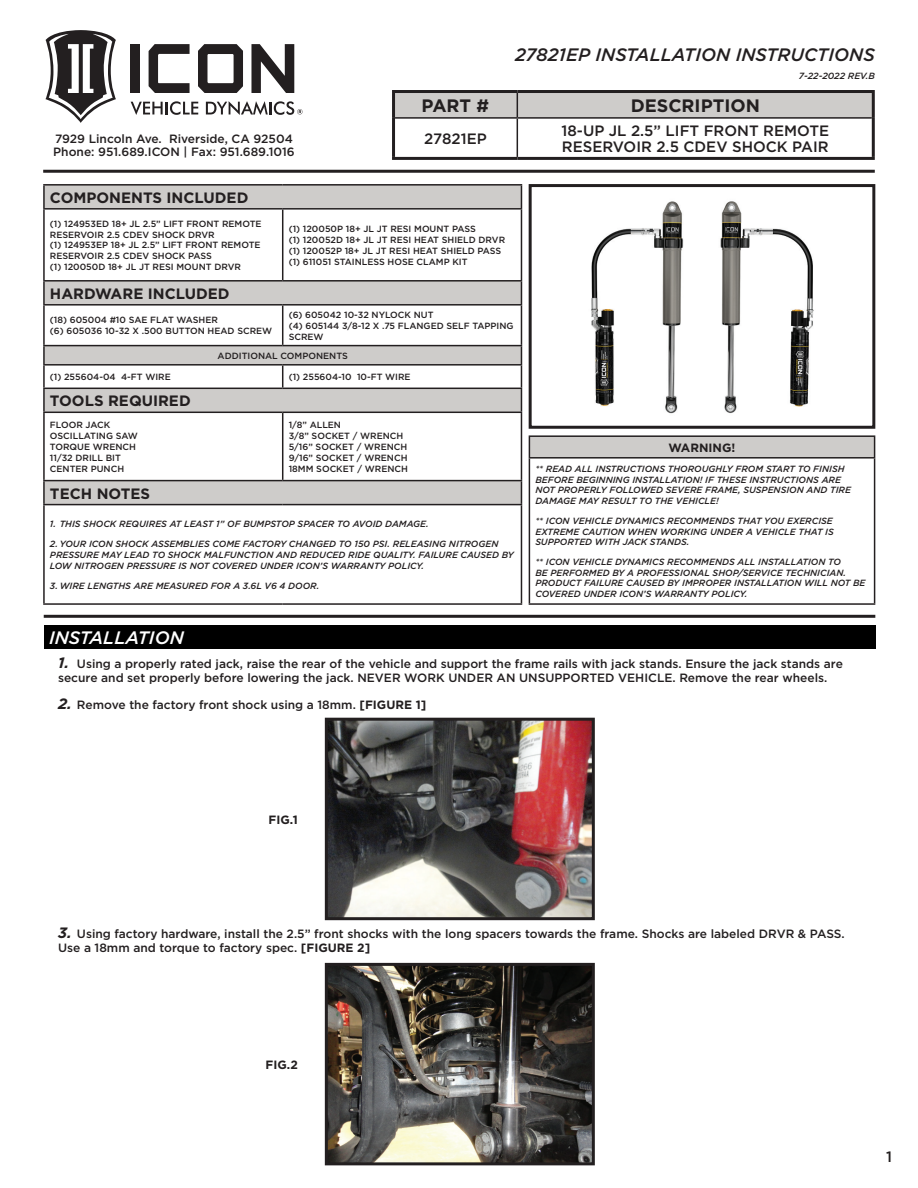
<style>
.page{position:relative;width:918px;height:1188px;background:#fff}
.page>*{position:absolute;margin:0;border:0;box-sizing:border-box;transform-origin:0 0}
.t1{font:italic 500 18px "Gotham";color:#231f20}
.t2{font:700 18px "Gotham";color:#231f20}
.t3{font:italic 500 18px "Gotham";color:#fff}
.t4{font:500 15px/16.5px "Gotham";color:#231f20}
.t5{font:700 15px "Gotham";color:#231f20}
.t6{font:500 12px/13.5px "Gotham";color:#231f20}
.t7{font:700 12px "Gotham";color:#231f20}
.t8{font:italic 500 9px/10.8px "Gotham";color:#231f20}
.t9{font:500 9px/10.8px "Gotham";color:#231f20}
.s1{font-weight:700;font-style:italic;font-size:15px}
.s2{font-weight:700}
</style>
<div class="page">
<hr style="left:43px;top:170px;width:832px;height:3px;background:#231f20">
<div style="left:395px;top:93px;width:477px;height:24px;background:#ceccca"></div>
<hr style="left:395px;top:117px;width:122px;height:2px;background:#231f20">
<hr style="left:517px;top:117px;width:355px;height:2px;background:#231f20">
<hr style="left:517px;top:119px;width:1px;height:38px;background:#231f20">
<hr style="left:392px;top:90px;width:125px;height:3px;background:#231f20">
<hr style="left:392px;top:93px;width:3px;height:25px;background:#231f20">
<hr style="left:517px;top:90px;width:358px;height:3px;background:#231f20">
<hr style="left:872px;top:93px;width:3px;height:25px;background:#231f20">
<hr style="left:392px;top:118px;width:3px;height:39px;background:#231f20">
<hr style="left:872px;top:118px;width:3px;height:39px;background:#231f20">
<hr style="left:392px;top:157px;width:125px;height:3px;background:#231f20">
<hr style="left:517px;top:157px;width:358px;height:3px;background:#231f20">
<div style="left:529px;top:436px;width:346px;height:22px;background:#ceccca"></div>
<hr style="left:529px;top:435px;width:346px;height:2px;background:#231f20">
<svg style="left:529px;top:437px;width:1px;height:20px"></svg>
<svg style="left:874px;top:437px;width:1px;height:20px"></svg>
<hr style="left:529px;top:457px;width:346px;height:2px;background:#231f20">
<hr style="left:529px;top:459px;width:1px;height:144px;background:#231f20">
<hr style="left:874px;top:459px;width:1px;height:144px;background:#231f20">
<hr style="left:529px;top:603px;width:346px;height:2px;background:#231f20">
<img style="left:591px;top:201px;width:223px;height:213px">
<div style="left:529px;top:184px;width:346px;height:245px;border:3px solid #231f20"></div>
<svg style="left:45px;top:186px;width:476px;height:318px"></svg>
<hr style="left:43px;top:184px;width:240px;height:2px;background:#231f20">
<hr style="left:43px;top:186px;width:2px;height:22px;background:#231f20">
<hr style="left:283px;top:184px;width:239px;height:2px;background:#231f20">
<svg style="left:521px;top:186px;width:1px;height:22px"></svg>
<hr style="left:43px;top:208px;width:240px;height:2px;background:#231f20">
<hr style="left:43px;top:210px;width:2px;height:70px;background:#231f20">
<hr style="left:283px;top:208px;width:239px;height:2px;background:#231f20">
<hr style="left:282px;top:210px;width:1px;height:70px;background:#231f20">
<hr style="left:521px;top:210px;width:1px;height:70px;background:#231f20">
<hr style="left:43px;top:280px;width:240px;height:2px;background:#231f20">
<hr style="left:43px;top:282px;width:2px;height:22px;background:#231f20">
<hr style="left:283px;top:280px;width:239px;height:2px;background:#231f20">
<svg style="left:521px;top:282px;width:1px;height:22px"></svg>
<hr style="left:43px;top:304px;width:240px;height:2px;background:#231f20">
<hr style="left:43px;top:306px;width:2px;height:39px;background:#231f20">
<hr style="left:283px;top:304px;width:239px;height:2px;background:#231f20">
<hr style="left:282px;top:306px;width:1px;height:39px;background:#231f20">
<hr style="left:521px;top:306px;width:1px;height:39px;background:#231f20">
<hr style="left:43px;top:345px;width:240px;height:1px;background:#231f20">
<svg style="left:43px;top:346px;width:2px;height:18px"></svg>
<hr style="left:283px;top:345px;width:239px;height:1px;background:#231f20">
<hr style="left:43px;top:364px;width:240px;height:2px;background:#231f20">
<hr style="left:43px;top:366px;width:2px;height:22px;background:#231f20">
<hr style="left:283px;top:364px;width:239px;height:2px;background:#231f20">
<svg style="left:282px;top:366px;width:1px;height:22px"></svg>
<hr style="left:43px;top:388px;width:240px;height:1px;background:#231f20">
<hr style="left:43px;top:389px;width:2px;height:23px;background:#231f20">
<hr style="left:283px;top:388px;width:239px;height:1px;background:#231f20">
<svg style="left:521px;top:346px;width:1px;height:66px"></svg>
<hr style="left:43px;top:412px;width:240px;height:1px;background:#231f20">
<hr style="left:43px;top:413px;width:2px;height:67px;background:#231f20">
<hr style="left:283px;top:412px;width:239px;height:1px;background:#231f20">
<hr style="left:282px;top:413px;width:1px;height:67px;background:#231f20">
<hr style="left:521px;top:413px;width:1px;height:67px;background:#231f20">
<hr style="left:43px;top:480px;width:240px;height:1px;background:#231f20">
<hr style="left:43px;top:481px;width:2px;height:23px;background:#231f20">
<hr style="left:283px;top:480px;width:239px;height:1px;background:#231f20">
<svg style="left:521px;top:481px;width:1px;height:23px"></svg>
<hr style="left:43px;top:504px;width:240px;height:1px;background:#231f20">
<hr style="left:43px;top:505px;width:2px;height:98px;background:#231f20">
<hr style="left:283px;top:504px;width:239px;height:1px;background:#231f20">
<hr style="left:521px;top:505px;width:1px;height:98px;background:#231f20">
<hr style="left:43px;top:603px;width:240px;height:2px;background:#231f20">
<hr style="left:283px;top:603px;width:239px;height:2px;background:#231f20">
<hr style="left:44px;top:615px;width:831px;height:3px;background:#231f20">
<div style="left:44px;top:625px;width:831px;height:24px;background:#000"></div>
<div style="left:131px;top:44px;width:9px;height:49px;background:#231f20"></div>
<svg style="left:149px;top:44px;width:41px;height:49px"></svg>
<svg style="left:198px;top:44px;width:45px;height:49px"></svg>
<svg style="left:251px;top:44px;width:43px;height:49px"></svg>
<svg style="left:131px;top:101px;width:67px;height:14px"></svg>
<svg style="left:45px;top:30px;width:71px;height:93px"></svg>
<svg style="left:206px;top:101px;width:97px;height:14px"></svg>
<img style="left:329px;top:722px;width:262px;height:194px">
<div style="left:325px;top:718px;width:270px;height:202px;border:3px solid #231f20"></div>
<img style="left:329px;top:967px;width:262px;height:194px">
<div style="left:325px;top:963px;width:270px;height:202px;border:3px solid #231f20"></div>
<h1 class="t1" style="left:515px;top:43px;width:361px">27821EP INSTALLATION INSTRUCTIONS</h1>
<h3 class="t6" style="left:53px;top:131px;width:243px">7929 Lincoln Ave. Riverside, CA 92504<br>Phone: 951.689.ICON | Fax: 951.689.1016</h3>
<p class="t8" style="left:799px;top:71px;width:77px">7-22-2022 REV.B</p>
<h1 class="t2" style="left:422px;top:94px;width:69px">PART #</h1>
<h1 class="t2" style="left:631px;top:94px;width:131px">DESCRIPTION</h1>
<h2 class="t4" style="left:424px;top:130px;width:64px">27821EP</h2>
<h2 class="t4" style="left:562px;top:122px;width:269px">18-UP JL 2.5” LIFT FRONT REMOTE<br>RESERVOIR 2.5 CDEV SHOCK PAIR</h2>
<h2 class="t5" style="left:50px;top:188px;width:200px">COMPONENTS INCLUDED</h2>
<p class="t9" style="left:50px;top:218px;width:213px">(1) 124953ED 18+ JL 2.5” LIFT FRONT REMOTE RESERVOIR 2.5 CDEV SHOCK DRVR<br>(1) 124953EP 18+ JL 2.5” LIFT FRONT REMOTE RESERVOIR 2.5 CDEV SHOCK PASS<br>(1) 120050D 18+ JL JT RESI MOUNT DRVR</p>
<p class="t9" style="left:289px;top:224px;width:218px">(1) 120050P 18+ JL JT RESI MOUNT PASS<br>(1) 120052D 18+ JL JT RESI HEAT SHIELD DRVR (1) 120052P 18+ JL JT RESI HEAT SHIELD PASS (1) 611051 STAINLESS HOSE CLAMP KIT</p>
<h2 class="t5" style="left:50px;top:284px;width:181px">HARDWARE INCLUDED</h2>
<p class="t9" style="left:50px;top:315px;width:224px">(18) 605004 #10 SAE FLAT WASHER<br>(6) 605036 10-32 X .500 BUTTON HEAD SCREW</p>
<p class="t9" style="left:289px;top:309px;width:226px">(6) 605042 10-32 NYLOCK NUT<br>(4) 605144 3/8-12 X .75 FLANGED SELF TAPPING<br>SCREW</p>
<p class="t9" style="left:218px;top:350px;width:132px">ADDITIONAL COMPONENTS</p>
<p class="t9" style="left:50px;top:371px;width:122px">(1) 255604-04 4-FT WIRE</p>
<p class="t9" style="left:289px;top:371px;width:123px">(1) 255604-10 10-FT WIRE</p>
<h2 class="t5" style="left:50px;top:391px;width:142px">TOOLS REQUIRED</h2>
<p class="t9" style="left:50px;top:420px;width:89px">FLOOR JACK<br>OSCILLATING SAW<br>TORQUE WRENCH<br>11/32 DRILL BIT<br>CENTER PUNCH</p>
<p class="t9" style="left:289px;top:420px;width:121px">1/8” ALLEN<br>3/8” SOCKET / WRENCH<br>5/16” SOCKET / WRENCH<br>9/16” SOCKET / WRENCH<br>18MM SOCKET / WRENCH</p>
<h2 class="t5" style="left:50px;top:483px;width:102px">TECH NOTES</h2>
<p class="t8" style="left:50px;top:518px;width:380px">1. THIS SHOCK REQUIRES AT LEAST 1” OF BUMPSTOP SPACER TO AVOID DAMAGE.</p>
<p class="t8" style="left:50px;top:538px;width:465px">2. YOUR ICON SHOCK ASSEMBLIES COME FACTORY CHANGED TO 150 PSI. RELEASING NITROGEN<br>PRESSURE MAY LEAD TO SHOCK MALFUNCTION AND REDUCED RIDE QUALITY. FAILURE CAUSED BY<br>LOW NITROGEN PRESSURE IS NOT COVERED UNDER ICON’S WARRANTY POLICY.</p>
<p class="t8" style="left:50px;top:581px;width:271px">3. WIRE LENGTHS ARE MEASURED FOR A 3.6L V6 4 DOOR.</p>
<h1 class="t3" style="left:49px;top:626px;width:136px">INSTALLATION</h1>
<h3 class="t7" style="left:669px;top:440px;width:68px">WARNING!</h3>
<p class="t8" style="left:535px;top:463px;width:317px">** READ ALL INSTRUCTIONS THOROUGHLY FROM START TO FINISH BEFORE BEGINNING INSTALLATION! IF THESE INSTRUCTIONS ARE NOT PROPERLY FOLLOWED SEVERE FRAME, SUSPENSION AND TIRE DAMAGE MAY RESULT TO THE VEHICLE!</p>
<p class="t8" style="left:535px;top:515px;width:300px;text-align:justify">** ICON VEHICLE DYNAMICS RECOMMENDS THAT YOU EXERCISE EXTREME CAUTION WHEN WORKING UNDER A VEHICLE THAT IS SUPPORTED WITH JACK STANDS.</p>
<p class="t8" style="left:535px;top:556px;width:332px">** ICON VEHICLE DYNAMICS RECOMMENDS ALL INSTALLATION TO<br>BE PERFORMED BY A PROFESSIONAL SHOP/SERVICE TECHNICIAN.<br>PRODUCT FAILURE CAUSED BY IMPROPER INSTALLATION WILL NOT BE COVERED UNDER ICON’S WARRANTY POLICY.</p>
<p class="t6" style="left:58px;top:657px;width:786px"><span class="s1">1.</span> Using a properly rated jack, raise the rear of the vehicle and support the frame rails with jack stands. Ensure the jack stands are secure and set properly before lowering the jack. NEVER WORK UNDER AN UNSUPPORTED VEHICLE. Remove the rear wheels.</p>
<h3 class="t6" style="left:58px;top:698px;width:370px"><span class="s1">2.</span> Remove the factory front shock using a 18mm. <span class="s2">[FIGURE 1]</span></h3>
<h3 class="t7" style="left:269px;top:812px;width:31px">FIG.1</h3>
<h3 class="t6" style="left:58px;top:927px;width:788px"><span class="s1">3.</span> Using factory hardware, install the 2.5” front shocks with the long spacers towards the frame. Shocks are labeled DRVR &amp; PASS.<br>Use a 18mm and torque to factory spec. <span class="s2">[FIGURE 2]</span></h3>
<h3 class="t7" style="left:266px;top:1057px;width:34px">FIG.2</h3>
<h2 class="t4" style="left:886px;top:1148px;width:7px">1</h2>
</div>
